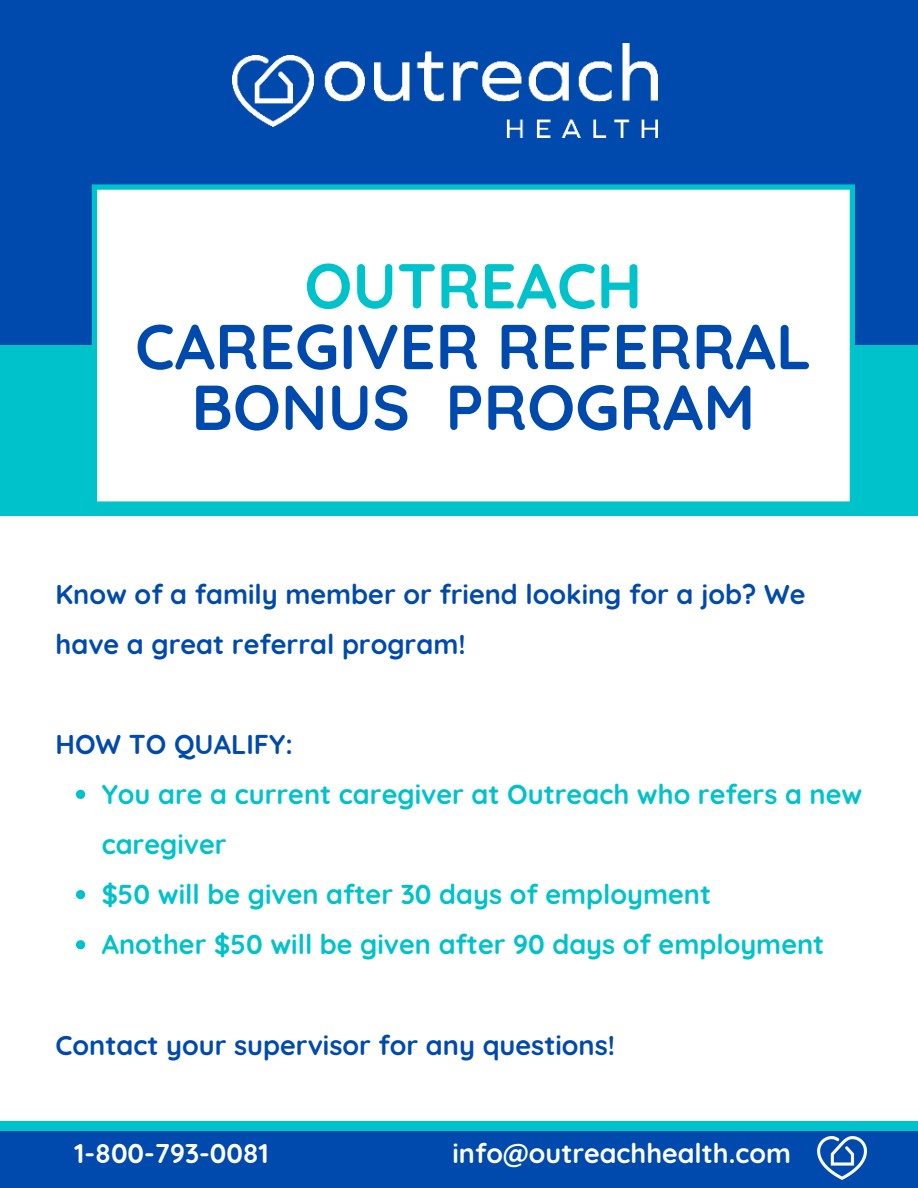
<style>
.page{position:relative;width:918px;height:1188px;background:#004aad}
.page>*{position:absolute;margin:0;border:0;box-sizing:border-box;transform-origin:0 0}
.t1{font:700 63.3px/60.8px "Quicksand";color:#004aad;text-align:center}
.t2{font:700 27.15px/50.1px "Quicksand";color:#00c2cb}
.t3{font:700 27.15px/50.1px "Quicksand";color:#004aad}
.t4{font:700 27px "Quicksand";color:#fff}
.s1{color:#00c2cb}
</style>
<div class="page">
<div style="left:0;top:496px;width:918px;height:692px;background:#fff"></div>
<svg style="left:76px;top:790px;width:9px;height:9px"></svg>
<svg style="left:76px;top:890px;width:9px;height:9px"></svg>
<svg style="left:76px;top:940px;width:9px;height:9px"></svg>
<div style="left:0;top:346px;width:918px;height:170px;background:#00c2cb"></div>
<div style="left:92px;top:184px;width:763px;height:318px;background:#fff"></div>
<div style="left:0;top:1122px;width:918px;height:40px;background:#00c2cb"></div>
<div style="left:0;top:1131px;width:918px;height:57px;background:#004aad"></div>
<img style="left:233px;top:44px;width:425px;height:93px">
<img style="left:817px;top:1137px;width:49px;height:42px">
<p class="t1" style="left:135px;top:254px;width:678px"><span class="s1">OUTREACH<br></span>CAREGIVER REFERRAL<br>BONUS PROGRAM</p>
<p class="t3" style="left:55px;top:568px;width:751px">Know of a family member or friend looking for a job? We have a great referral program!</p>
<p class="t3" style="left:55px;top:719px;width:239px">HOW TO QUALIFY:</p>
<p class="t2" style="left:102px;top:769px;width:762px">You are a current caregiver at Outreach who refers a new caregiver</p>
<p class="t2" style="left:102px;top:869px;width:611px">$50 will be given after 30 days of employment</p>
<p class="t2" style="left:102px;top:919px;width:724px">Another $50 will be given after 90 days of employment</p>
<p class="t3" style="left:55px;top:1020px;width:561px">Contact your supervisor for any questions!</p>
<p class="t4" style="left:75px;top:1131px;width:196px">1-800-793-0081</p>
<p class="t4" style="left:453px;top:1131px;width:340px">info@outreachhealth.com</p>
</div>
